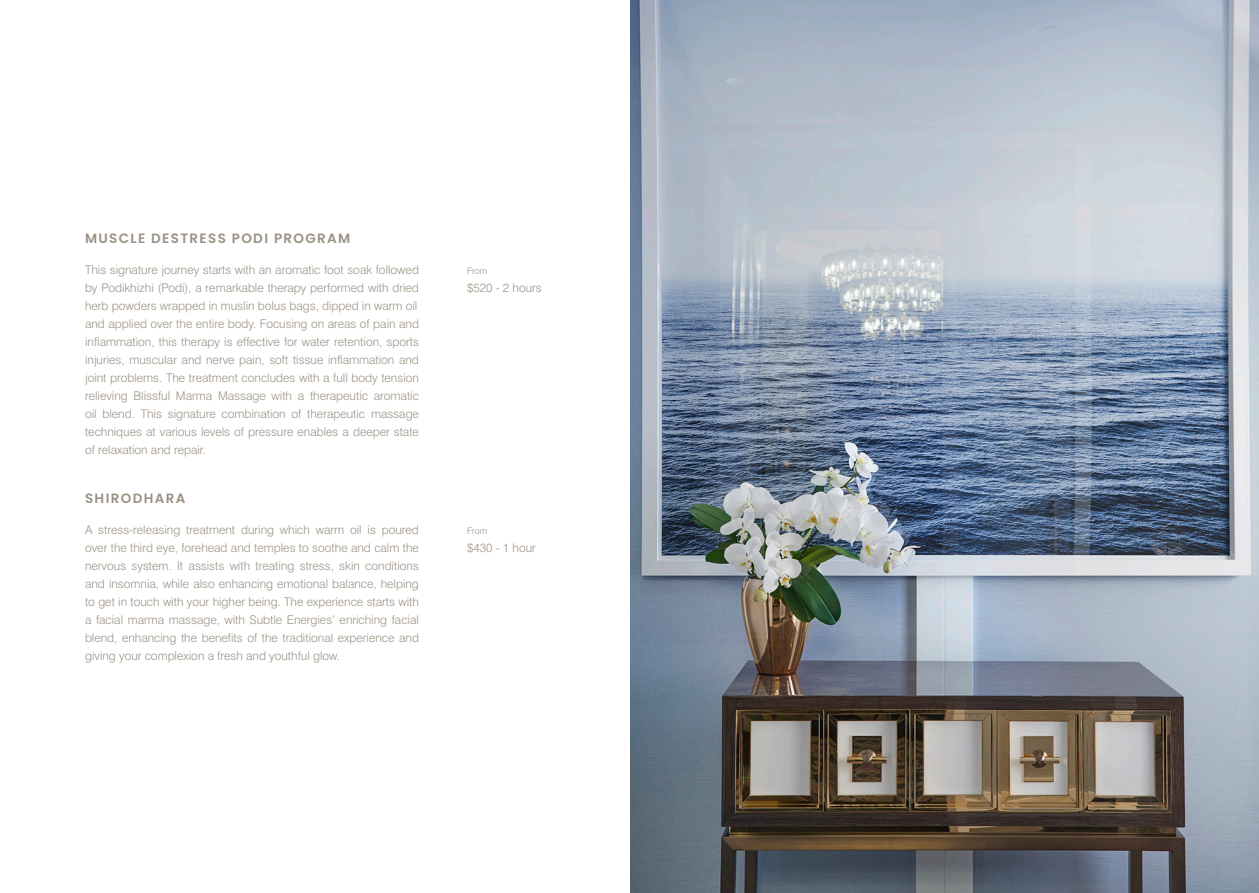
<style>
.page{position:relative;width:1259px;height:893px;background:#fff}
.page>*{position:absolute;margin:0;border:0;box-sizing:border-box;transform-origin:0 0}
.t1{font:600 13.5px "Poppins";letter-spacing:.1em;color:#9b9285}
.t2{font:300 12px/18px "Swiss 721 BT";color:#9b9285;text-align:justify}
.t3{font:300 9px "Swiss 721 BT";color:#9b9285}
</style>
<div class="page">
<img style="left:630px;top:0;width:629px;height:893px">
<p class="t1" style="left:85px;top:231px;width:267px">MUSCLE DESTRESS PODI PROGRAM</p>
<p class="t2" style="left:85px;top:261px;width:335px">This signature journey starts with an aromatic foot soak followed by Podikhizhi (Podi), a remarkable therapy performed with dried herb powders wrapped in muslin bolus bags, dipped in warm oil</p>
<p class="t2" style="left:85px;top:315px;width:335px">and applied over the entire body. Focusing on areas of pain and inflammation, this therapy is effective for water retention, sports injuries, muscular and nerve pain, soft tissue inflammation and joint problems. The treatment concludes with a full body tension relieving Blissful Marma Massage with a therapeutic aromatic oil blend. This signature combination of therapeutic massage techniques at various levels of pressure enables a deeper state of relaxation and repair.</p>
<p class="t1" style="left:85px;top:491px;width:102px">SHIRODHARA</p>
<p class="t3" style="left:467px;top:266px;width:22px">From</p>
<p class="t2" style="left:467px;top:279px;width:76px">$520 - 2 hours</p>
<p class="t2" style="left:85px;top:521px;width:335px">A stress-releasing treatment during which warm oil is poured over the third eye, forehead and temples to soothe and calm the nervous system. It assists with treating stress, skin conditions and insomnia, while also enhancing emotional balance, helping to get in touch with your higher being. The experience starts with a facial marma massage, with Subtle Energies’ enriching facial blend, enhancing the benefits of the traditional experience and giving your complexion a fresh and youthful glow.</p>
<p class="t3" style="left:467px;top:526px;width:22px">From</p>
<p class="t2" style="left:467px;top:539px;width:70px">$430 - 1 hour</p>
</div>
